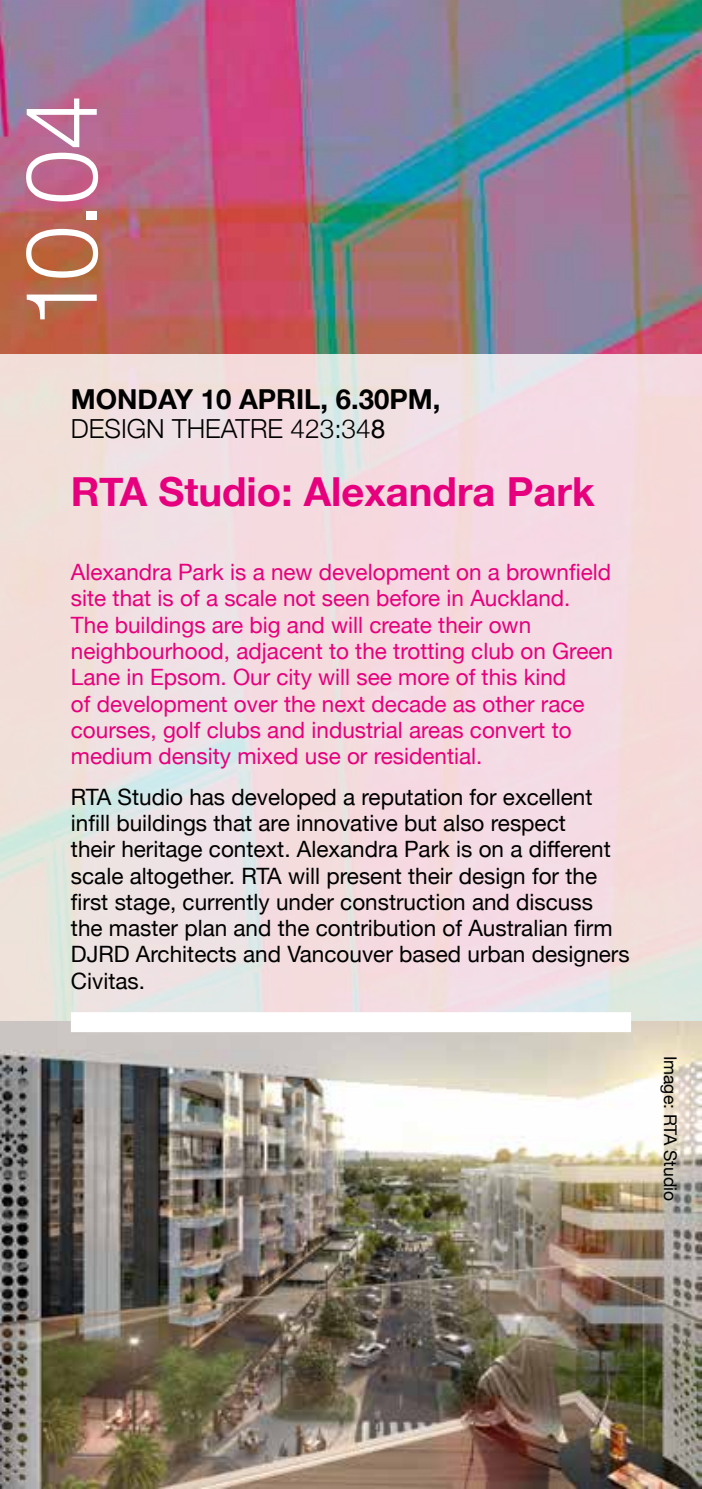
<style>
.page{position:relative;width:702px;height:1489px;background:#fff}
.page>*{position:absolute;margin:0;border:0;box-sizing:border-box;transform-origin:0 0}
.t1{font:300 100px "Helvetica Neue";color:#fff}
.t2{font:700 40px "Helvetica Neue";color:#e6007d}
.t3{font:700 27.5px "Helvetica Neue";color:#000}
.t4{font:300 26.25px "Helvetica Neue";color:#000}
.t5{font:22.5px/26.2px "Helvetica Neue";color:#000}
.t6{font:22.5px/26.2px "Helvetica Neue";color:#e6007d}
.t7{font:17.5px "Helvetica Neue";color:#000}
.s1{font-weight:400}
</style>
<div class="page">
<img style="left:0;top:0;width:702px;height:354px">
<svg style="left:0;top:354px;width:702px;height:667px;background:#f0dde0"></svg>
<img style="left:0;top:1021px;width:702px;height:467px">
<div style="left:71px;top:1012px;width:560px;height:20px;background:#fff"></div>
<h1 class="t1" style="left:-20px;top:329px;width:236px;rotate:-90deg">10.04</h1>
<p class="t3" style="left:71px;top:377px;width:371px">MONDAY 10 APRIL, 6.30PM,</p>
<p class="t4" style="left:71px;top:407px;width:316px">DESIGN THEATRE 423:34<span class="s1">8</span></p>
<h2 class="t2" style="left:71px;top:460px;width:525px">RTA Studio: Alexandra Park</h2>
<p class="t6" style="left:71px;top:560px;width:543px">Alexandra Park is a new development on a brownfield site that is of a scale not seen before in Auckland.<br>The buildings are big and will create their own neighbourhood, adjacent to the trotting club on Green Lane in Epsom. Our city will see more of this kind<br>of development over the next decade as other race courses, golf clubs and industrial areas convert to medium density mixed use or residential.</p>
<p class="t5" style="left:71px;top:784px;width:560px">RTA Studio has developed a reputation for excellent infill buildings that are innovative but also respect<br>their heritage context. Alexandra Park is on a different scale altogether. RTA will present their design for the first stage, currently under construction and discuss the master plan and the contribution of Australian firm DJRD Architects and Vancouver based urban designers Civitas.</p>
<p class="t7" style="left:683px;top:1055px;width:147px;rotate:90deg">Image: RTA Studio</p>
</div>
